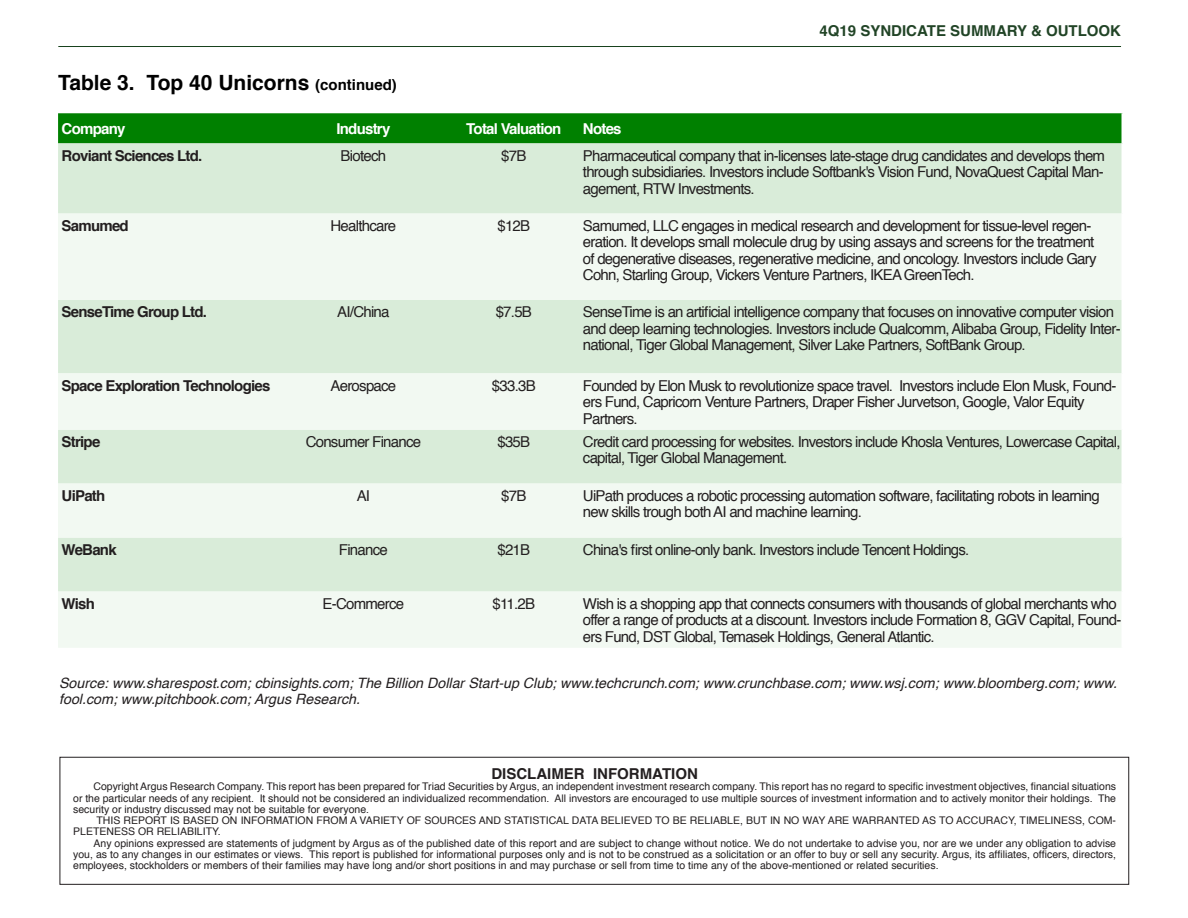
<style>
.page{position:relative;width:1188px;height:918px;background:#fff}
.page>*{position:absolute;margin:0;border:0;box-sizing:border-box;transform-origin:0 0}
.aa___TRIAD_BodyText{font:700 21px "Helvetica";color:#000}
.aa___TRIAD_Stat_Data{font:15px/16.5px "Helvetica";letter-spacing:-.05em;color:#231f20}
.aa___TRIAD_Stat_Data-2{font:700 15px "Helvetica";letter-spacing:-.05em;color:#231f20}
.aa___TRIAD_Stat_Data-3{font:700 15px "Helvetica";letter-spacing:-.05em;color:#fff}
.t1{font:700 15px "Helvetica";color:#214426}
.aa___TRIAD_Stat_Data-4{font:700 15px "Helvetica";color:#231f20}
.aa___TRIAD_Stat_Data-5{font:italic 14.25px/16.5px "Helvetica";color:#231f20}
.t2{font:10.5px/11.2px "Helvetica";color:#231f20;text-align:justify}
.s1{font-size:15px}
</style>
<div class="page">
<hr style="left:58px;top:46px;width:1063px;height:1px;background:#17411c">
<div style="left:60px;top:757px;width:1069px;height:128px;border:1px solid #231f20"></div>
<div style="left:58px;top:113px;width:1064px;height:30px;background:#008000"></div>
<div style="left:58px;top:143px;width:1064px;height:71px;background:#d9ecd9"></div>
<svg style="left:58px;top:214px;width:1064px;height:434px;fill:#f2f9f2"></svg>
<p class="t1" style="left:820px;top:19px;width:303px">4Q19 SYNDICATE SUMMARY &amp; OUTLOOK</p>
<p class="aa___TRIAD_BodyText" style="left:58px;top:65px;width:340px">Table 3. Top 40 Unicorns <span class="s1">(continued)</span></p>
<p class="aa___TRIAD_Stat_Data-3" style="left:62px;top:117px;width:65px">Company</p>
<p class="aa___TRIAD_Stat_Data-3" style="left:336px;top:117px;width:55px">Industry</p>
<p class="aa___TRIAD_Stat_Data-3" style="left:466px;top:117px;width:97px">Total Valuation</p>
<p class="aa___TRIAD_Stat_Data-3" style="left:583px;top:117px;width:40px">Notes</p>
<p class="aa___TRIAD_Stat_Data-2" style="left:62px;top:143px;width:142px">Roviant Sciences Ltd.</p>
<p class="aa___TRIAD_Stat_Data" style="left:341px;top:148px;width:47px">Biotech</p>
<p class="aa___TRIAD_Stat_Data" style="left:501px;top:148px;width:27px">$7B</p>
<p class="aa___TRIAD_Stat_Data" style="left:583px;top:148px;width:524px;text-align:justify">Pharmaceutical company that in-licenses late-stage drug candidates and develops them through subsidiaries. Investors include Softbank's Vision Fund, NovaQuest Capital Man&shy;agement, RTW Investments.</p>
<p class="aa___TRIAD_Stat_Data-2" style="left:62px;top:213px;width:69px">Samumed</p>
<p class="aa___TRIAD_Stat_Data" style="left:331px;top:218px;width:67px">Healthcare</p>
<p class="aa___TRIAD_Stat_Data" style="left:497px;top:218px;width:34px">$12B</p>
<p class="aa___TRIAD_Stat_Data" style="left:583px;top:218px;width:515px">Samumed, LLC engages in medical research and development for tissue-level regen&shy;eration. It develops small molecule drug by using assays and screens for the treatment of degenerative diseases, regenerative medicine, and oncology. Investors include Gary Cohn, Starling Group, Vickers Venture Partners, IKEA GreenTech.</p>
<p class="aa___TRIAD_Stat_Data-2" style="left:62px;top:300px;width:147px">SenseTime Group Ltd.</p>
<p class="aa___TRIAD_Stat_Data" style="left:337px;top:304px;width:54px">AI/China</p>
<p class="aa___TRIAD_Stat_Data" style="left:496px;top:304px;width:38px">$7.5B</p>
<p class="aa___TRIAD_Stat_Data" style="left:583px;top:304px;width:539px">SenseTime is an artificial intelligence company that focuses on innovative computer vision and deep learning technologies. Investors include Qualcomm, Alibaba Group, Fidelity Inter&shy;national, Tiger Global Management, Silver Lake Partners, SoftBank Group.</p>
<p class="aa___TRIAD_Stat_Data-2" style="left:62px;top:373px;width:210px">Space Exploration Technologies</p>
<p class="aa___TRIAD_Stat_Data" style="left:331px;top:378px;width:67px">Aerospace</p>
<p class="aa___TRIAD_Stat_Data" style="left:492px;top:378px;width:45px">$33.3B</p>
<p class="aa___TRIAD_Stat_Data" style="left:583px;top:378px;width:535px">Founded by Elon Musk to revolutionize space travel. Investors include Elon Musk, Found&shy;ers Fund, Capricorn Venture Partners, Draper Fisher Jurvetson, Google, Valor Equity<br>Partners.</p>
<p class="aa___TRIAD_Stat_Data-2" style="left:62px;top:430px;width:40px">Stripe</p>
<p class="aa___TRIAD_Stat_Data" style="left:306px;top:434px;width:117px">Consumer Finance</p>
<p class="aa___TRIAD_Stat_Data" style="left:497px;top:434px;width:34px">$35B</p>
<p class="aa___TRIAD_Stat_Data" style="left:583px;top:434px;width:539px">Credit card processing for websites. Investors include Khosla Ventures, Lowercase Capital, capital, Tiger Global Management.</p>
<p class="aa___TRIAD_Stat_Data-2" style="left:62px;top:483px;width:45px">UiPath</p>
<p class="aa___TRIAD_Stat_Data" style="left:357px;top:488px;width:15px">AI</p>
<p class="aa___TRIAD_Stat_Data" style="left:501px;top:488px;width:27px">$7B</p>
<p class="aa___TRIAD_Stat_Data" style="left:583px;top:488px;width:518px">UiPath produces a robotic processing automation software, facilitating robots in learning new skills trough both AI and machine learning.</p>
<p class="aa___TRIAD_Stat_Data-2" style="left:62px;top:537px;width:57px">WeBank</p>
<p class="aa___TRIAD_Stat_Data" style="left:339px;top:542px;width:50px">Finance</p>
<p class="aa___TRIAD_Stat_Data" style="left:497px;top:542px;width:34px">$21B</p>
<p class="aa___TRIAD_Stat_Data" style="left:583px;top:542px;width:388px">China's first online-only bank. Investors include Tencent Holdings.</p>
<p class="aa___TRIAD_Stat_Data-2" style="left:62px;top:591px;width:35px">Wish</p>
<p class="aa___TRIAD_Stat_Data" style="left:323px;top:596px;width:83px">E-Commerce</p>
<p class="aa___TRIAD_Stat_Data" style="left:492px;top:596px;width:44px">$11.2B</p>
<p class="aa___TRIAD_Stat_Data" style="left:583px;top:596px;width:540px">Wish is a shopping app that connects consumers with thousands of global merchants who offer a range of products at a discount. Investors include Formation 8, GGV Capital, Found&shy;ers Fund, DST Global, Temasek Holdings, General Atlantic.</p>
<p class="aa___TRIAD_Stat_Data-5" style="left:59px;top:675px;width:1059px">Source: www.sharespost.com; cbinsights.com; The Billion Dollar Start-up Club; www.techcrunch.com; www.crunchbase.com; www.wsj.com; www.bloomberg.com; www. fool.com; www.pitchbook.com; Argus Research.</p>
<p class="aa___TRIAD_Stat_Data-4" style="left:491px;top:762px;width:208px">DISCLAIMER INFORMATION</p>
<p class="t2" style="left:73px;top:781px;width:1044px;text-indent:20px">Copyright Argus Research Company. This report has been prepared for Triad Securities by Argus, an independent investment research company. This report has no regard to specific investment objectives, financial situations or the particular needs of any recipient. It should not be considered an individualized recommendation. All investors are encouraged to use multiple sources of investment information and to actively monitor their holdings. The security or industry discussed may not be suitable for everyone.</p>
<p class="t2" style="left:73px;top:815px;width:1044px;text-indent:23px">THIS REPORT IS BASED ON INFORMATION FROM A VARIETY OF SOURCES AND STATISTICAL DATA BELIEVED TO BE RELIABLE, BUT IN NO WAY ARE WARRANTED AS TO ACCURACY, TIMELINESS, COM-<br>PLETENESS OR RELIABILITY.</p>
<p class="t2" style="left:73px;top:838px;width:1044px;text-indent:20px">Any opinions expressed are statements of judgment by Argus as of the published date of this report and are subject to change without notice. We do not undertake to advise you, nor are we under any obligation to advise you, as to any changes in our estimates or views. This report is published for informational purposes only and is not to be construed as a solicitation or an offer to buy or sell any security. Argus, its affiliates, officers, directors, employees, stockholders or members of their families may have long and/or short positions in and may purchase or sell from time to time any of the above-mentioned or related securities.</p>
</div>
